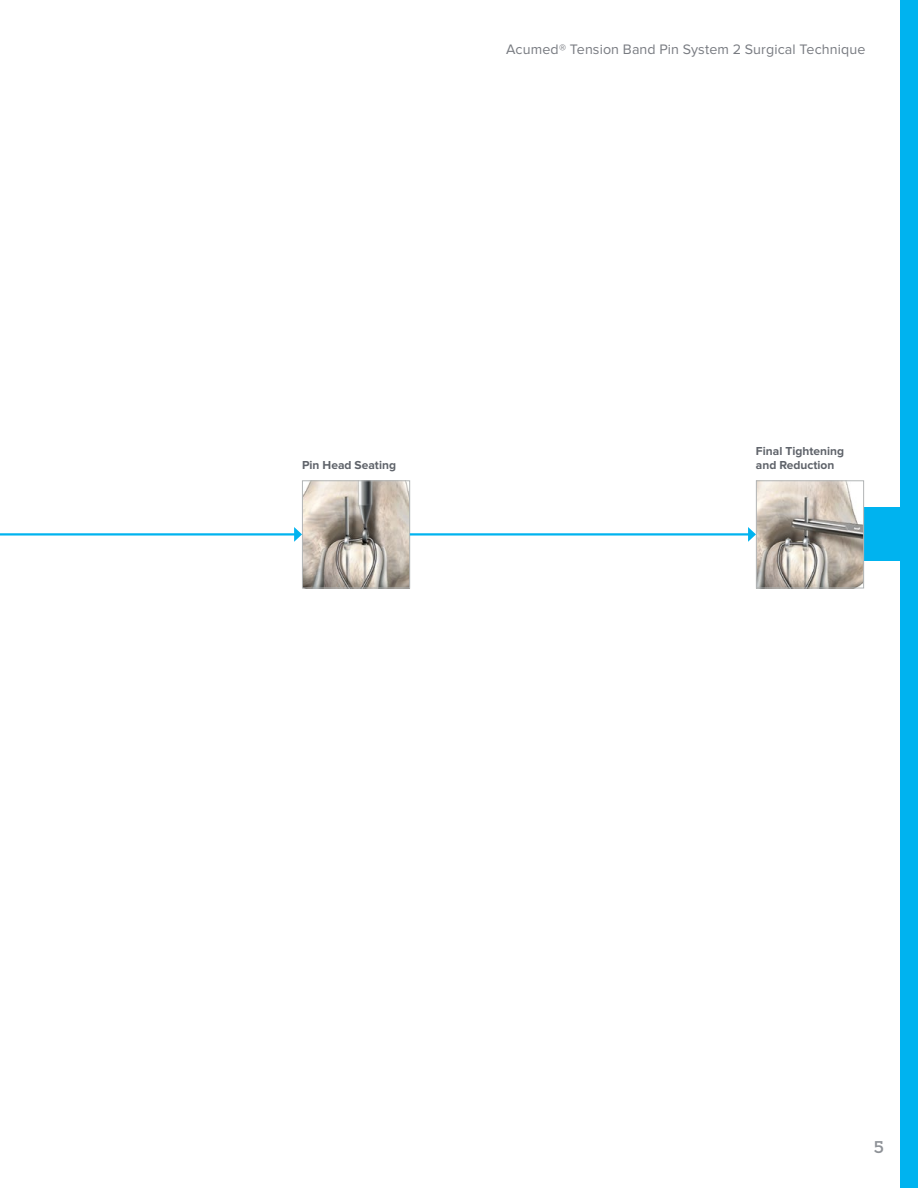
<style>
.page{position:relative;width:918px;height:1188px;background:#fff}
.page>*{position:absolute;margin:0;border:0;box-sizing:border-box;transform-origin:0 0}
.t1{font:600 16.5px "Sanchez Slab";color:#8e9297}
.t2{font:14.25px "Proxima Nova";letter-spacing:.01em;color:#787b81}
.t3{font:700 12px/14.2px "Proxima Nova";color:#5f636a}
</style>
<div class="page">
<div style="left:900px;top:0;width:18px;height:1188px;background:#00b3ef"></div>
<div style="left:864px;top:507px;width:54px;height:54px;background:#00b3ef"></div>
<img style="left:304px;top:482px;width:104px;height:104px">
<div style="left:302px;top:480px;width:108px;height:108px;border:1px solid #b2b5b6"></div>
<img style="left:758px;top:482px;width:104px;height:104px">
<div style="left:756px;top:480px;width:108px;height:108px;border:1px solid #b2b5b6"></div>
<hr style="left:0;top:533px;width:296px;height:3px;background:#00b3ef">
<svg style="left:294px;top:527px;width:8px;height:15px"></svg>
<hr style="left:410px;top:533px;width:340px;height:3px;background:#00b3ef">
<svg style="left:748px;top:527px;width:8px;height:15px"></svg>
<p class="t2" style="left:506px;top:41px;width:361px">Acumed® Tension Band Pin System 2 Surgical Technique</p>
<p class="t3" style="left:302px;top:458px;width:95px">Pin Head Seating</p>
<p class="t3" style="left:756px;top:444px;width:90px">Final Tightening and Reduction</p>
<p class="t1" style="left:874px;top:1136px;width:12px">5</p>
</div>
